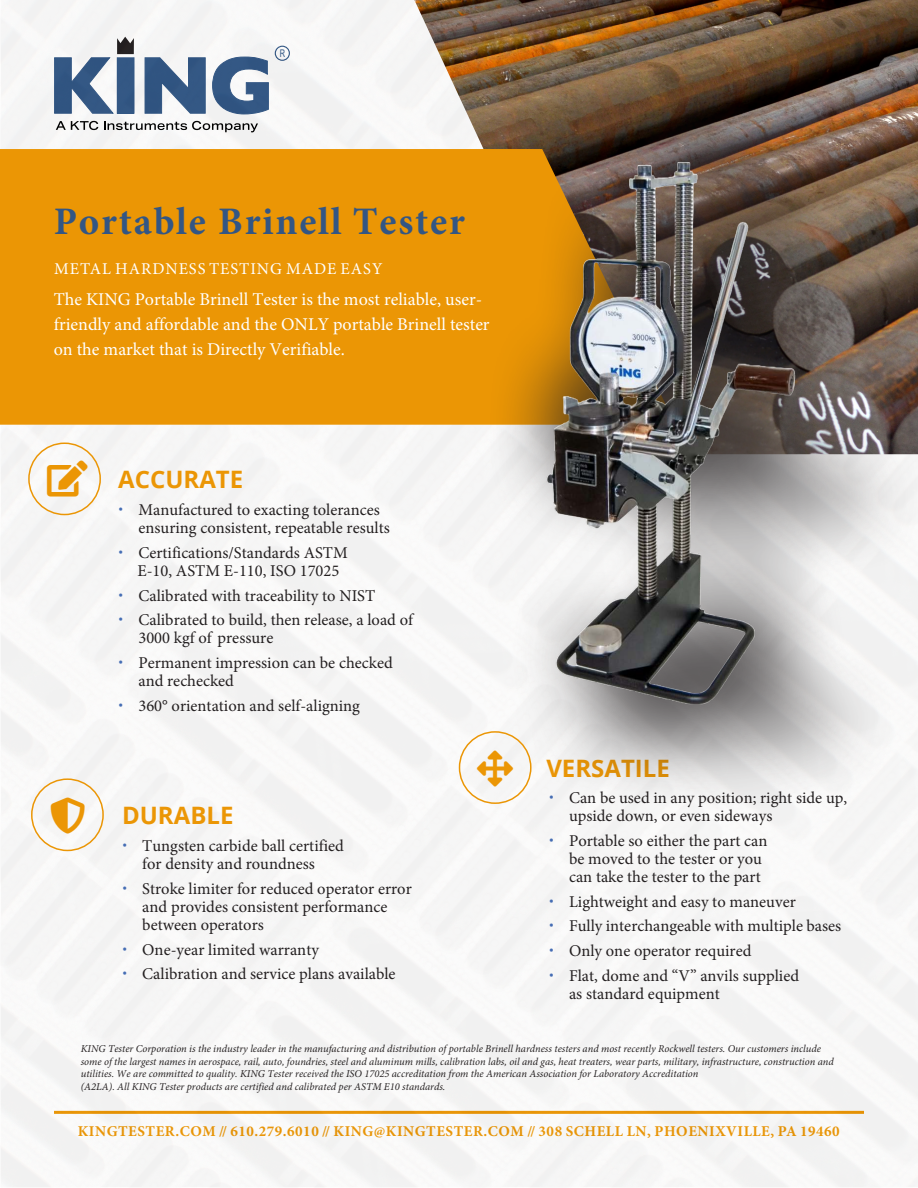
<style>
.page{position:relative;width:918px;height:1188px;background:#fff}
.page>*{position:absolute;margin:0;border:0;box-sizing:border-box;transform-origin:0 0}
.t1{font:700 81.9px "Gill Sans";color:#315684}
.t2{font:700 39px "Minion Pro";letter-spacing:.045em;color:#335684}
.t3{font:36px "Font Awesome 5 Free Solid";color:#eb9605}
.t4{font:700 24px "Open Sans";color:#eb9605}
.t5{font:18px/25.2px "Minion Pro";color:#fff}
.t6{font:16.5px/18px "Minion Pro";color:#231f20}
.t7{font:16.5px "Minion Pro";letter-spacing:.055em;color:#fff}
.Footer_P_Rule_Above{font:700 15px "Minion Pro";letter-spacing:.035em;color:#eb9605}
.Description_Black{font:italic 10.5px/12.6px "Minion Pro";color:#231f20}
.t8{font:10.5px "Arial";color:#315684;scale:.7 1}
.s1{font-family:"Roboto";font-weight:300;color:#456db4}
</style>
<div class="page">
<div style="left:1px;top:0;width:917px;height:1187px;background:#f6f6f6"></div>
<div style="left:28px;top:442px;width:73px;height:73px;border:2px solid #eb9605;border-radius:50%"></div>
<div style="left:31px;top:778px;width:73px;height:73px;border:2px solid #eb9605;border-radius:50%"></div>
<img style="left:414px;top:0;width:504px;height:454px">
<div style="left:0;top:149px;width:486px;height:276px;background:#eb9605"></div>
<div style="left:486px;top:74px;width:432px;height:740px;background:#231f20;opacity:.75"></div>
<img style="left:538px;top:133px;width:295px;height:588px">
<svg style="left:477px;top:750px;width:36px;height:36px"></svg>
<svg style="left:47px;top:460px;width:41px;height:36px"></svg>
<svg style="left:51px;top:798px;width:34px;height:36px"></svg>
<h1 class="t1" style="left:48px;top:21px;width:228px">KING</h1>
<p class="t8" style="left:280px;top:46px;width:9px">R</p>
<p class="t2" style="left:54px;top:194px;width:413px">Portable Brinell Tester</p>
<p class="t7" style="left:54px;top:258px;width:330px">METAL HARDNESS TESTING MADE EASY</p>
<p class="t5" style="left:54px;top:287px;width:437px">The KING Portable Brinell Tester is the most reliable, user&shy;friendly and affordable and the ONLY portable Brinell tester on the market that is Directly Verifiable.</p>
<h1 class="t4" style="left:118px;top:462px;width:127px">ACCURATE</h1>
<p class="t6" style="left:138px;top:501px;width:253px;text-indent:-20px"><span class="s1">•</span> Manufactured to exacting tolerances ensuring consistent, repeatable results</p>
<p class="t6" style="left:137px;top:544px;width:212px;text-indent:-19px"><span class="s1">•</span> Certifications/Standards ASTM<br>E-10, ASTM E-110, ISO 17025</p>
<p class="t6" style="left:118px;top:586px;width:259px"><span class="s1">•</span> Calibrated with traceability to NIST</p>
<p class="t6" style="left:138px;top:611px;width:276px;text-indent:-20px"><span class="s1">•</span> Calibrated to build, then release, a load of<br>3000 kgf of pressure</p>
<p class="t6" style="left:138px;top:654px;width:256px;text-indent:-20px"><span class="s1">•</span> Permanent impression can be checked and rechecked</p>
<p class="t6" style="left:118px;top:697px;width:243px"><span class="s1">•</span> 360° orientation and self-aligning</p>
<h1 class="t4" style="left:122px;top:798px;width:113px">DURABLE</h1>
<p class="t6" style="left:122px;top:837px;width:223px;text-align:center"><span class="s1">•</span> Tungsten carbide ball certified for density and roundness</p>
<p class="t6" style="left:142px;top:880px;width:271px;text-indent:-20px"><span class="s1">•</span> Stroke limiter for reduced operator error and provides consistent performance between operators</p>
<p class="t6" style="left:122px;top:940px;width:198px"><span class="s1">•</span> One-year limited warranty</p>
<p class="t6" style="left:122px;top:965px;width:275px"><span class="s1">•</span> Calibration and service plans available</p>
<p class="t3" style="left:477px;top:750px;width:38px">□▲●▼</p>
<h1 class="t4" style="left:546px;top:751px;width:125px">VERSATILE</h1>
<p class="t6" style="left:569px;top:789px;width:280px;text-indent:-20px"><span class="s1">•</span> Can be used in any position; right side up, upside down, or even sideways</p>
<p class="t6" style="left:569px;top:832px;width:200px;text-indent:-20px"><span class="s1">•</span> Portable so either the part can be moved to the tester or you can take the tester to the part</p>
<p class="t6" style="left:549px;top:892px;width:249px"><span class="s1">•</span> Lightweight and easy to maneuver</p>
<p class="t6" style="left:549px;top:917px;width:294px"><span class="s1">•</span> Fully interchangeable with multiple bases</p>
<p class="t6" style="left:549px;top:942px;width:204px"><span class="s1">•</span> Only one operator required</p>
<p class="t6" style="left:569px;top:967px;width:232px;text-indent:-20px"><span class="s1">•</span> Flat, dome and “V” anvils supplied as standard equipment</p>
<p class="Description_Black" style="left:81px;top:1042px;width:755px">KING Tester Corporation is the industry leader in the manufacturing and distribution of portable Brinell hardness testers and most recently Rockwell testers. Our customers include some of the largest names in aerospace, rail, auto, foundries, steel and aluminum mills, calibration labs, oil and gas, heat treaters, wear parts, military, infrastructure, construction and utilities. We are committed to quality. KING Tester received the ISO 17025 accreditation from the American Association for Laboratory Accreditation<br>(A2LA). All KING Tester products are certified and calibrated per ASTM E10 standards.</p>
<p class="Footer_P_Rule_Above" style="left:78px;top:1121px;width:763px">KINGTESTER.COM // 610.279.6010 // KING@KINGTESTER.COM // 308 SCHELL LN, PHOENIXVILLE, PA 19460</p>
</div>
